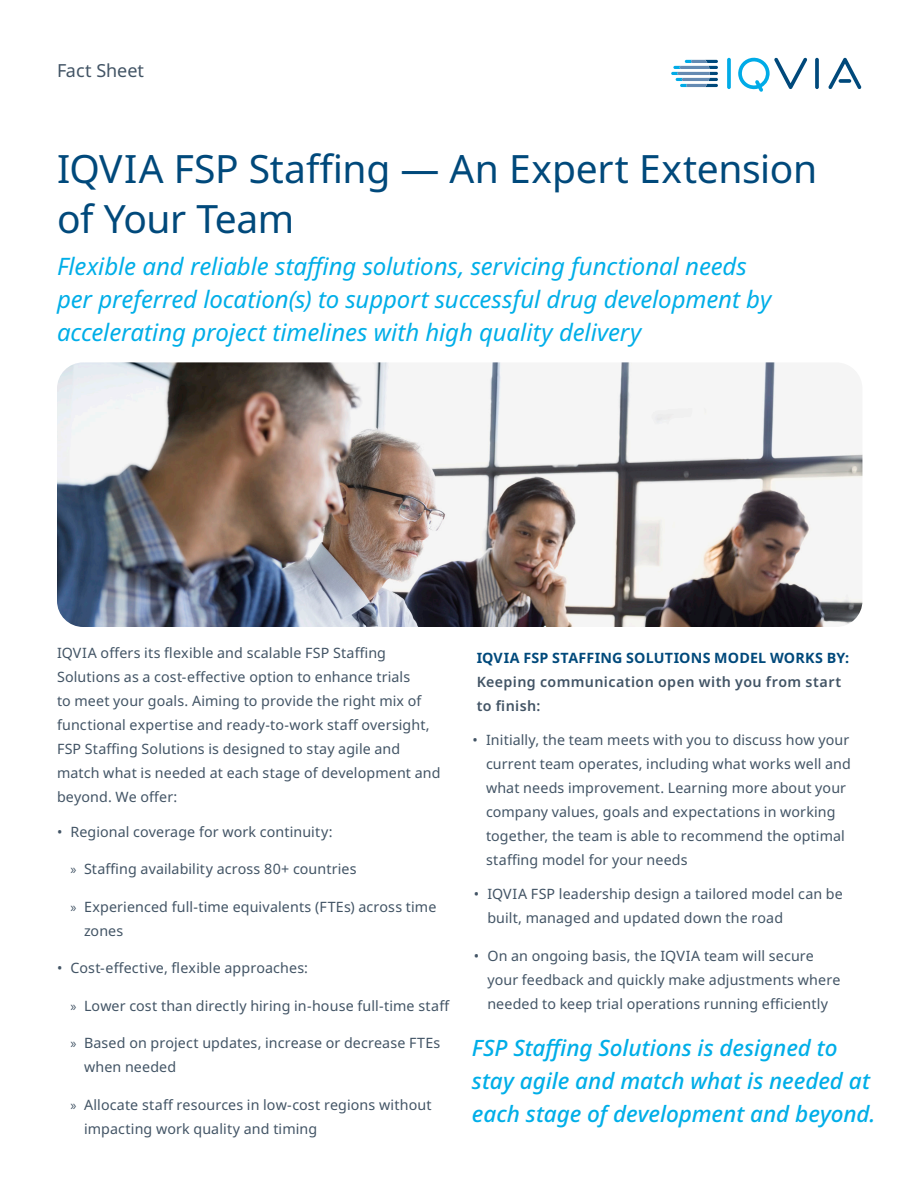
<style>
.page{position:relative;width:918px;height:1188px;background:#fff}
.page>*{position:absolute;margin:0;border:0;box-sizing:border-box;transform-origin:0 0}
.t1{font:39px "Noto Sans";letter-spacing:-.01em;color:#00497b}
.Title_subhead{font:italic 24px/33px "Noto Sans";letter-spacing:-.005em;color:#00aee8}
.Callout_body_copy{font:italic 500 22.5px/33px "Noto Sans";letter-spacing:-.005em;color:#00aee8}
.t2{font:18px "Noto Sans";color:#425465}
.Body_copy_-_Space{font:14.25px/24px "Noto Sans";letter-spacing:.01em;color:#425465}
.Body_copy_-_Space-2{font:600 14.25px/24px "Noto Sans";letter-spacing:.03em;color:#425465}
.Subheading{font:700 14.25px "Noto Sans";letter-spacing:.015em;color:#00497b}
.s1{font-family:"Myriad Pro"}
</style>
<div class="page">
<img style="left:57px;top:362px;width:805px;height:265px">
<svg style="left:727px;top:58px;width:4px;height:31px"></svg>
<svg style="left:815px;top:58px;width:4px;height:31px"></svg>
<svg style="left:738px;top:58px;width:69px;height:34px"></svg>
<svg style="left:828px;top:58px;width:33px;height:31px"></svg>
<svg style="left:671px;top:60px;width:47px;height:27px"></svg>
<p class="t2" style="left:57px;top:60px;width:89px">Fact Sheet</p>
<p class="t1" style="left:57px;top:147px;width:762px">IQVIA FSP Staffing — An Expert Extension</p>
<p class="t1" style="left:57px;top:197px;width:239px">of Your Team</p>
<p class="Title_subhead" style="left:57px;top:250px;width:716px">Flexible and reliable staffing solutions, servicing functional needs per preferred location(s) to support successful drug development by accelerating project timelines with high quality delivery</p>
<p class="Body_copy_-_Space" style="left:57px;top:641px;width:385px">IQVIA offers its flexible and scalable FSP Staffing Solutions as a cost-effective option to enhance trials<br>to meet your goals. Aiming to provide the right mix of functional expertise and ready-to-work staff oversight, FSP Staffing Solutions is designed to stay agile and match what is needed at each stage of development and beyond. We offer:</p>
<p class="Body_copy_-_Space" style="left:57px;top:820px;width:277px">• Regional coverage for work continuity:</p>
<p class="Body_copy_-_Space" style="left:71px;top:857px;width:288px"><span class="s1">»</span> Staffing availability across 80+ countries</p>
<p class="Body_copy_-_Space" style="left:84px;top:895px;width:354px;text-indent:-14px"><span class="s1">»</span> Experienced full-time equivalents (FTEs) across time zones</p>
<p class="Body_copy_-_Space" style="left:57px;top:956px;width:253px">• Cost-effective, flexible approaches:</p>
<p class="Body_copy_-_Space" style="left:71px;top:994px;width:381px"><span class="s1">»</span> Lower cost than directly hiring in-house full-time staff</p>
<p class="Body_copy_-_Space" style="left:84px;top:1031px;width:358px;text-indent:-14px"><span class="s1">»</span> Based on project updates, increase or decrease FTEs when needed</p>
<p class="Body_copy_-_Space" style="left:84px;top:1093px;width:349px;text-indent:-14px"><span class="s1">»</span> Allocate staff resources in low-cost regions without impacting work quality and timing</p>
<p class="Subheading" style="left:477px;top:649px;width:374px">IQVIA FSP STAFFING SOLUTIONS MODEL WORKS BY:</p>
<p class="Body_copy_-_Space-2" style="left:477px;top:670px;width:366px">Keeping communication open with you from start to finish:</p>
<p class="Body_copy_-_Space" style="left:486px;top:728px;width:367px;text-indent:-14px">• Initially, the team meets with you to discuss how your current team operates, including what works well and what needs improvement. Learning more about your company values, goals and expectations in working together, the team is able to recommend the optimal staffing model for your needs</p>
<p class="Body_copy_-_Space" style="left:487px;top:882px;width:357px;text-indent:-14px">• IQVIA FSP leadership design a tailored model can be built, managed and updated down the road</p>
<p class="Body_copy_-_Space" style="left:487px;top:944px;width:355px;text-indent:-14px">• On an ongoing basis, the IQVIA team will secure your feedback and quickly make adjustments where needed to keep trial operations running efficiently</p>
<p class="Callout_body_copy" style="left:472px;top:1032px;width:405px">FSP Staffing Solutions is designed to stay agile and match what is needed at each stage of development and beyond.</p>
</div>
